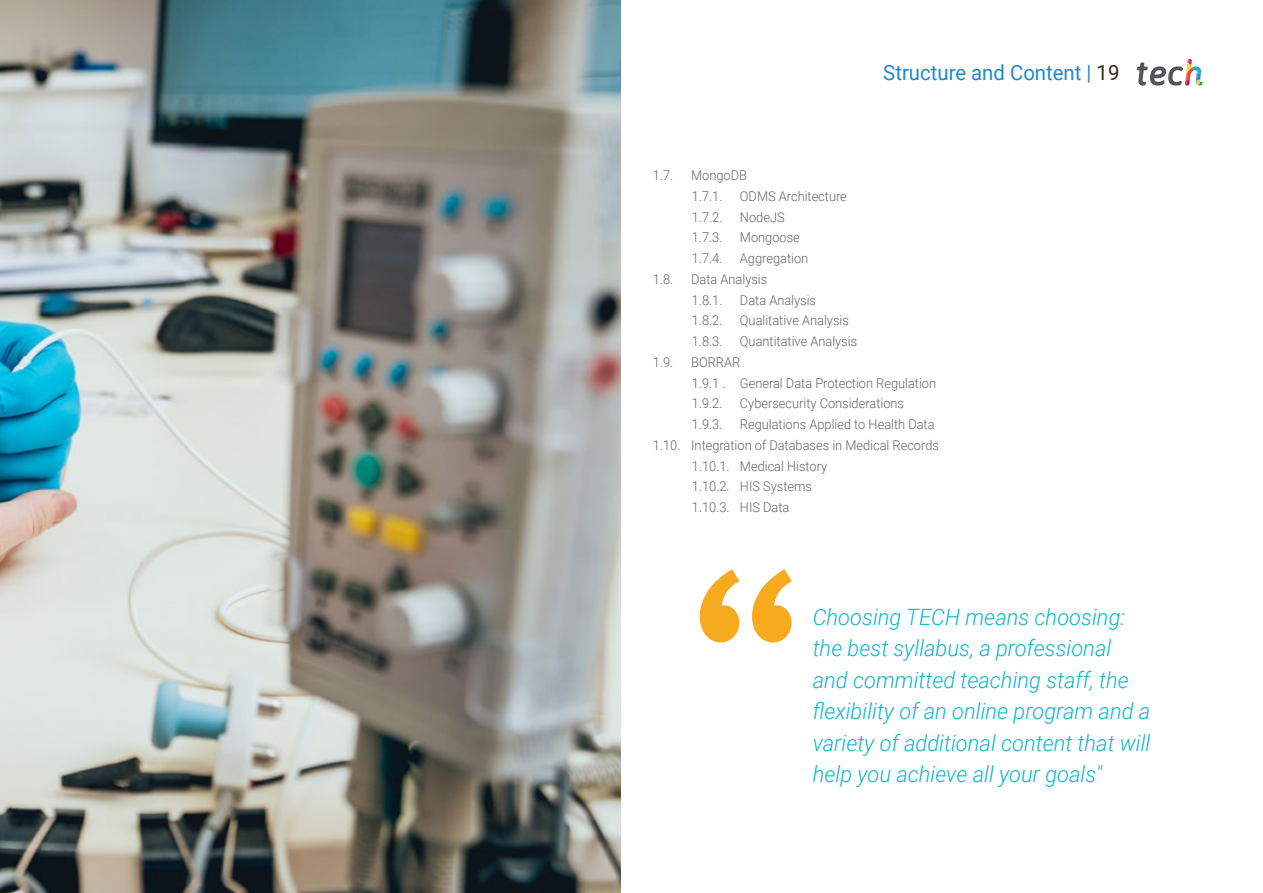
<style>
.page{position:relative;width:1263px;height:893px;background:#fff}
.page>*{position:absolute;margin:0;border:0;box-sizing:border-box;transform-origin:0 0}
.t1{font:italic 300 22.5px/31.5px "Roboto";color:#0fb6cf}
.t2{font:21px "Roboto";color:#2488c9}
.t3{font:300 13.5px/20.7px "Roboto";color:#61646a;scale:.95 1}
.s1{color:#312e20}
</style>
<div class="page">
<img style="left:0;top:0;width:621px;height:893px">
<svg style="left:1137px;top:59px;width:65px;height:27px"></svg>
<svg style="left:700px;top:569px;width:92px;height:73px"></svg>
<h2 class="t2" style="left:883px;top:57px;width:238px">Structure and Content | <span class="s1">19</span></h2>
<p class="t3" style="left:653px;top:165px;width:23px">1.7.</p>
<p class="t3" style="left:691px;top:165px;width:60px">MongoDB<br>1.7.1.</p>
<p class="t3" style="left:740px;top:185px;width:114px">ODMS Architecture</p>
<p class="t3" style="left:692px;top:206px;width:34px">1.7.2.</p>
<p class="t3" style="left:740px;top:206px;width:49px">NodeJS</p>
<p class="t3" style="left:692px;top:227px;width:34px">1.7.3.</p>
<p class="t3" style="left:740px;top:227px;width:65px">Mongoose</p>
<p class="t3" style="left:692px;top:248px;width:34px">1.7.4.</p>
<p class="t3" style="left:740px;top:248px;width:73px">Aggregation</p>
<p class="t3" style="left:653px;top:268px;width:23px">1.8.</p>
<p class="t3" style="left:691px;top:268px;width:82px">Data Analysis<br>1.8.1.</p>
<p class="t3" style="left:740px;top:289px;width:82px">Data Analysis</p>
<p class="t3" style="left:692px;top:310px;width:34px">1.8.2.</p>
<p class="t3" style="left:740px;top:310px;width:116px">Qualitative Analysis</p>
<p class="t3" style="left:692px;top:331px;width:34px">1.8.3.</p>
<p class="t3" style="left:740px;top:331px;width:125px">Quantitative Analysis</p>
<p class="t3" style="left:653px;top:351px;width:23px">1.9.</p>
<p class="t3" style="left:691px;top:351px;width:259px">BORRAR<br>1.9.1 . General Data Protection Regulation<br>1.9.2.</p>
<p class="t3" style="left:740px;top:393px;width:174px">Cybersecurity Considerations</p>
<p class="t3" style="left:692px;top:414px;width:34px">1.9.3.</p>
<p class="t3" style="left:740px;top:414px;width:206px">Regulations Applied to Health Data</p>
<p class="t3" style="left:653px;top:434px;width:303px">1.10. Integration of Databases in Medical Records</p>
<p class="t3" style="left:692px;top:455px;width:144px">1.10.1. Medical History</p>
<p class="t3" style="left:692px;top:476px;width:128px">1.10.2. HIS Systems</p>
<p class="t3" style="left:692px;top:497px;width:104px">1.10.3. HIS Data</p>
<h1 class="t1" style="left:813px;top:600px;width:339px">Choosing TECH means choosing: the best syllabus, a professional and committed teaching staff, the flexibility of an online program and a variety of additional content that will help you achieve all your goals"</h1>
</div>
